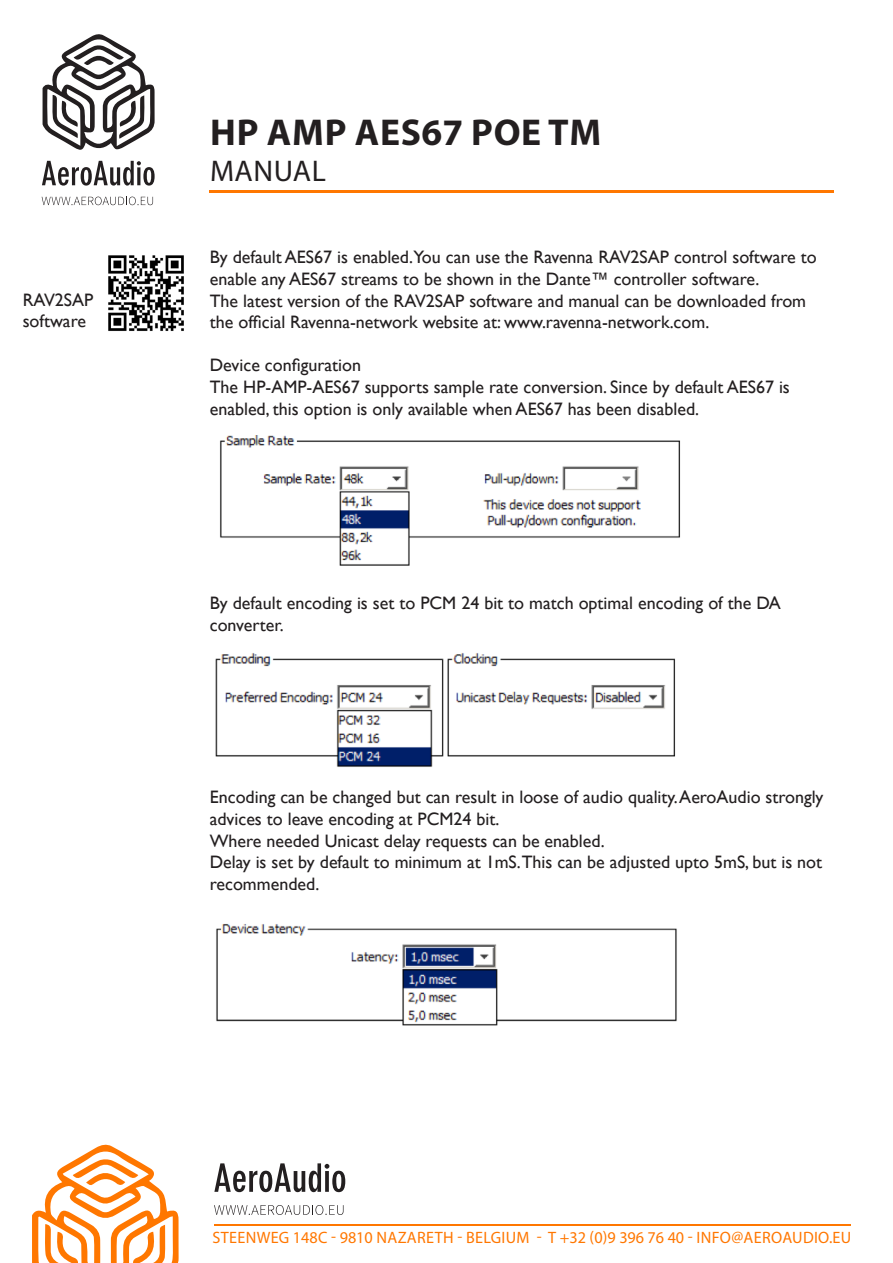
<style>
.page{position:relative;width:893px;height:1263px;background:#fff}
.page>*{position:absolute;margin:0;border:0;box-sizing:border-box;transform-origin:0 0}
.t1{font:700 37.5px "Myriad Pro";letter-spacing:.02em;color:#231f20}
.t2{font:30px "Myriad Pro";letter-spacing:.02em;color:#231f20}
.t3{font:18px/21.6px "Gill Sans";color:#231f20}
.t4{font:16.5px "Myriad Pro";letter-spacing:.02em;color:#f70}
</style>
<div class="page">
<hr style="left:209px;top:190px;width:624px;height:3px;background:#f70">
<svg style="left:43px;top:34px;width:112px;height:116px"></svg>
<svg style="left:42px;top:161px;width:113px;height:25px"></svg>
<svg style="left:42px;top:197px;width:111px;height:8px"></svg>
<hr style="left:214px;top:1224px;width:636px;height:1px;background:#f70">
<svg style="left:214px;top:1163px;width:131px;height:29px"></svg>
<svg style="left:214px;top:1205px;width:129px;height:10px"></svg>
<svg style="left:32px;top:1144px;width:147px;height:119px"></svg>
<img style="left:108px;top:255px;width:76px;height:76px">
<img style="left:220px;top:435px;width:461px;height:131px">
<img style="left:215px;top:653px;width:461px;height:114px">
<img style="left:216px;top:924px;width:461px;height:102px">
<p class="t3" style="left:23px;top:289px;width:72px">RAV2SAP</p>
<p class="t3" style="left:23px;top:310px;width:65px">software</p>
<p class="t1" style="left:210px;top:108px;width:392px">HP AMP AES67 POE TM</p>
<p class="t2" style="left:210px;top:152px;width:117px">MANUAL</p>
<p class="t3" style="left:210px;top:246px;width:608px">By default AES67 is enabled.You can use the Ravenna RAV2SAP control software to enable any AES67 streams to be shown in the Dante™ controller software.</p>
<p class="t3" style="left:210px;top:289px;width:598px">The latest version of the RAV2SAP software and manual can be downloaded from the official Ravenna-network website at: www.ravenna-network.com.</p>
<p class="t3" style="left:210px;top:354px;width:153px">Device configuration</p>
<p class="t3" style="left:210px;top:376px;width:582px">The HP-AMP-AES67 supports sample rate conversion. Since by default AES67 is enabled, this option is only available when AES67 has been disabled.</p>
<p class="t3" style="left:210px;top:592px;width:572px">By default encoding is set to PCM 24 bit to match optimal encoding of the DA converter.</p>
<p class="t3" style="left:210px;top:786px;width:615px">Encoding can be changed but can result in loose of audio quality. AeroAudio strongly advices to leave encoding at PCM24 bit.</p>
<p class="t3" style="left:210px;top:829px;width:396px">Where needed Unicast delay requests can be enabled.</p>
<p class="t3" style="left:210px;top:851px;width:614px">Delay is set by default to minimum at 1mS.This can be adjusted upto 5mS, but is not recommended.</p>
<p class="t4" style="left:212px;top:1227px;width:640px">STEENWEG 148C - 9810 NAZARETH - BELGIUM - T +32 (0)9 396 76 40 - INFO@AEROAUDIO.EU</p>
</div>
